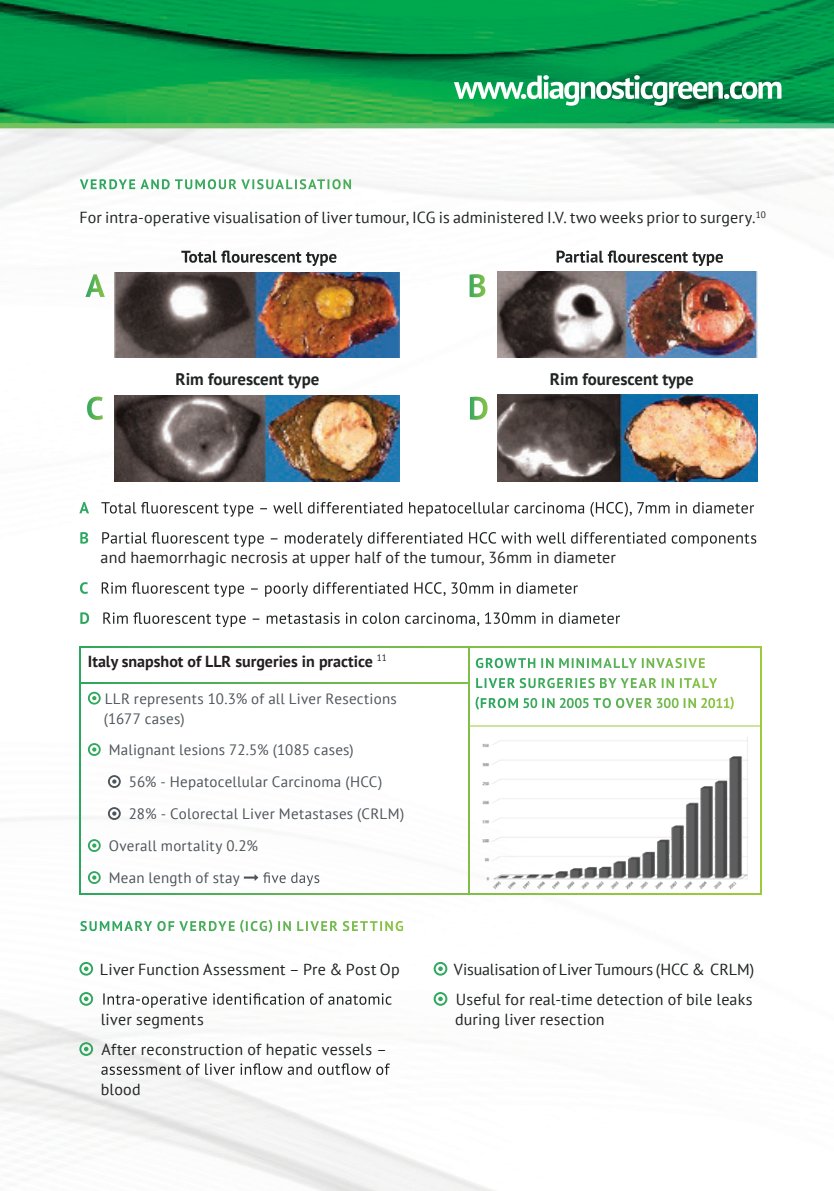
<style>
.page{position:relative;width:834px;height:1191px;background:#fff}
.page>*{position:absolute;margin:0;border:0;box-sizing:border-box;transform-origin:0 0}
.t1{font:700 16.8px "PT Sans";color:#202423}
.t2{font:16px/30.2px "PT Sans";letter-spacing:.01em;color:#202423}
.t3{font:700 16px "PT Sans";color:#231f20}
.t4{font:15px/20px "PT Sans";letter-spacing:.015em;color:#4e555a}
</style>
<div class="page">
<img style="left:0;top:0;width:833px;height:1191px">
<svg style="left:454px;top:75px;width:327px;height:31px"></svg>
<svg style="left:556px;top:250px;width:166px;height:16px"></svg>
<svg style="left:208px;top:179px;width:132px;height:10px"></svg>
<hr style="left:79px;top:204px;width:85px;height:1px;background:#fdfdfd">
<hr style="left:79px;top:239px;width:686px;height:1px;background:#fefefe">
<svg style="left:181px;top:250px;width:155px;height:16px"></svg>
<img style="left:497px;top:272px;width:259px;height:85px">
<svg style="left:469px;top:274px;width:16px;height:23px"></svg>
<img style="left:497px;top:394px;width:259px;height:87px">
<svg style="left:470px;top:397px;width:17px;height:23px"></svg>
<img style="left:114px;top:273px;width:285px;height:84px">
<svg style="left:85px;top:274px;width:20px;height:23px"></svg>
<img style="left:115px;top:395px;width:285px;height:86px">
<svg style="left:87px;top:396px;width:16px;height:24px"></svg>
<svg style="left:79px;top:502px;width:10px;height:11px"></svg>
<svg style="left:101px;top:502px;width:653px;height:15px"></svg>
<svg style="left:80px;top:532px;width:8px;height:11px"></svg>
<svg style="left:102px;top:532px;width:654px;height:15px"></svg>
<svg style="left:80px;top:582px;width:8px;height:12px"></svg>
<svg style="left:102px;top:582px;width:475px;height:15px"></svg>
<svg style="left:80px;top:612px;width:9px;height:12px"></svg>
<svg style="left:103px;top:612px;width:517px;height:15px"></svg>
<svg style="left:80px;top:921px;width:136px;height:10px"></svg>
<svg style="left:240px;top:919px;width:32px;height:13px"></svg>
<svg style="left:283px;top:921px;width:120px;height:10px"></svg>
<svg style="left:79px;top:646px;width:389px;height:1px"></svg>
<hr style="left:79px;top:647px;width:1px;height:35px;background:#2ca75f">
<svg style="left:468px;top:646px;width:293px;height:1px"></svg>
<hr style="left:468px;top:647px;width:1px;height:35px;background:#7fbf49">
<hr style="left:760px;top:647px;width:1px;height:35px;background:#9bca3b">
<hr style="left:760px;top:682px;width:1px;height:211px;background:#9bca3b">
<svg style="left:468px;top:893px;width:293px;height:1px"></svg>
<svg style="left:79px;top:682px;width:390px;height:1px"></svg>
<hr style="left:79px;top:683px;width:1px;height:210px;background:#2ca75f">
<hr style="left:468px;top:683px;width:1px;height:210px;background:#7fbf49">
<svg style="left:79px;top:893px;width:389px;height:1px"></svg>
<svg style="left:88px;top:691px;width:13px;height:13px"></svg>
<svg style="left:88px;top:743px;width:13px;height:13px"></svg>
<svg style="left:108px;top:775px;width:13px;height:13px"></svg>
<svg style="left:108px;top:807px;width:13px;height:13px"></svg>
<svg style="left:88px;top:839px;width:13px;height:13px"></svg>
<svg style="left:88px;top:871px;width:13px;height:13px"></svg>
<svg style="left:244px;top:872px;width:75px;height:14px"></svg>
<svg style="left:476px;top:658px;width:205px;height:10px"></svg>
<svg style="left:519px;top:678px;width:137px;height:10px"></svg>
<svg style="left:475px;top:696px;width:4px;height:13px"></svg>
<svg style="left:602px;top:698px;width:113px;height:10px"></svg>
<svg style="left:730px;top:696px;width:3px;height:13px"></svg>
<hr style="left:469px;top:725px;width:292px;height:1px;background:#9bca3b">
<img style="left:474px;top:729px;width:281px;height:167px">
<svg style="left:79px;top:962px;width:14px;height:13px"></svg>
<svg style="left:79px;top:992px;width:14px;height:13px"></svg>
<svg style="left:103px;top:993px;width:288px;height:14px"></svg>
<svg style="left:79px;top:1042px;width:14px;height:14px"></svg>
<svg style="left:101px;top:1063px;width:289px;height:12px"></svg>
<svg style="left:433px;top:962px;width:14px;height:13px"></svg>
<svg style="left:433px;top:992px;width:14px;height:13px"></svg>
<p class="t2" style="left:79px;top:202px;width:687px">For intra-operative visualisation of liver tumour, ICG is administered I.V. two weeks prior to surgery.<sup>10</sup></p>
<p class="t1" style="left:175px;top:368px;width:145px">Rim fourescent type</p>
<p class="t1" style="left:550px;top:368px;width:145px">Rim fourescent type</p>
<p class="t2" style="left:101px;top:542px;width:516px">and haemorrhagic necrosis at upper half of the tumour, 36mm in diameter</p>
<p class="t3" style="left:88px;top:650px;width:300px">Italy snapshot of LLR surgeries in practice <sup>11</sup></p>
<p class="t4" style="left:104px;top:688px;width:294px">LLR represents 10.3% of all Liver Resections (1677 cases)</p>
<p class="t4" style="left:109px;top:739px;width:246px">Malignant lesions 72.5% (1085 cases)</p>
<p class="t4" style="left:129px;top:771px;width:255px">56% - Hepatocellular Carcinoma (HCC)</p>
<p class="t4" style="left:129px;top:803px;width:277px">28% - Colorectal Liver Metastases (CRLM)</p>
<p class="t4" style="left:109px;top:835px;width:151px">Overall mortality 0.2%</p>
<p class="t4" style="left:109px;top:867px;width:132px">Mean length of stay</p>
<p class="t2" style="left:100px;top:953px;width:301px">Liver Function Assessment – Pre &amp; Post Op</p>
<p class="t2" style="left:101px;top:1003px;width:288px">liver segments<br>After reconstruction of hepatic vessels –</p>
<p class="t2" style="left:101px;top:1073px;width:42px">blood</p>
<p class="t2" style="left:454px;top:953px;width:302px">Visualisation of Liver Tumours (HCC &amp; CRLM)<br>Useful for real-time detection of bile leaks</p>
<p class="t2" style="left:455px;top:1003px;width:151px">during liver resection</p>
</div>
